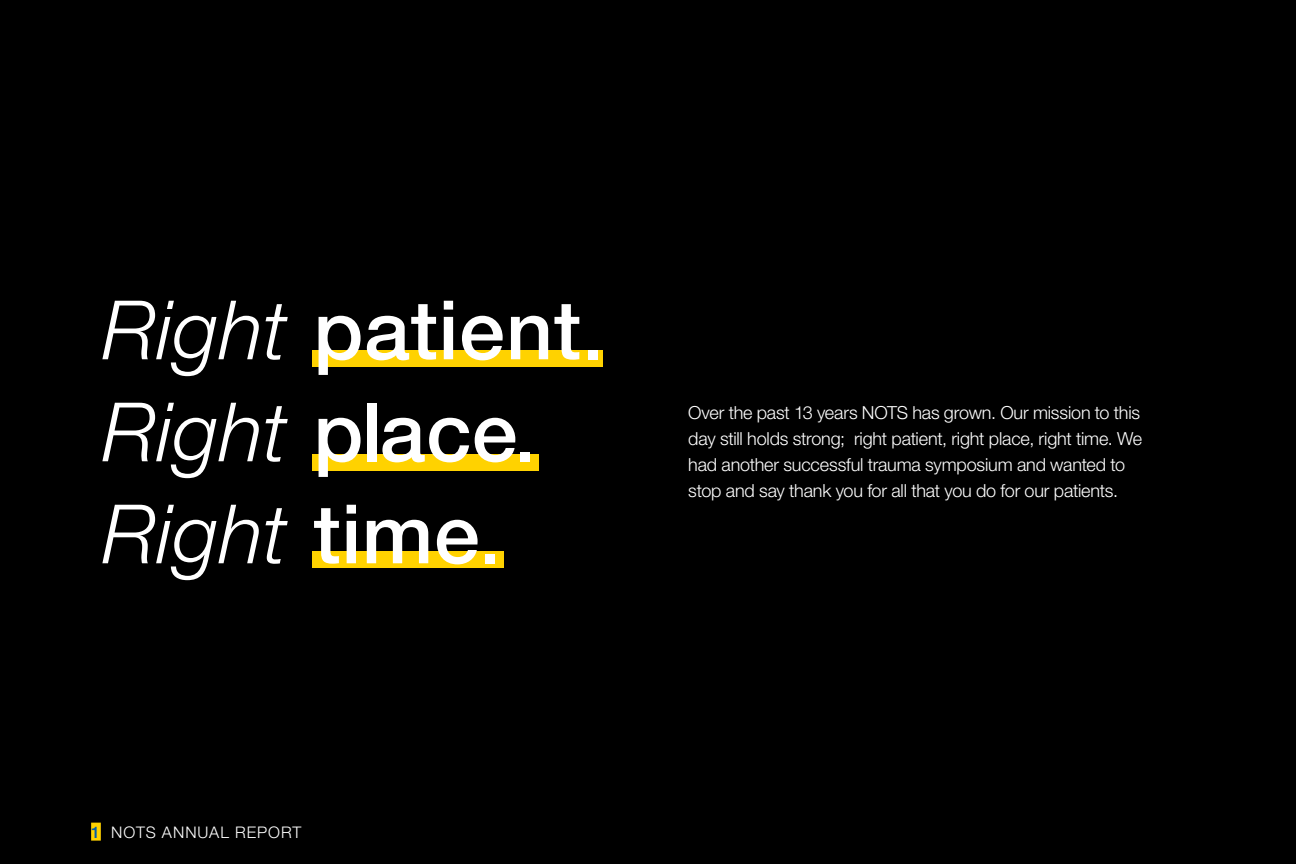
<style>
.page{position:relative;width:1296px;height:864px;background:#000}
.page>*{position:absolute;margin:0;border:0;box-sizing:border-box;transform-origin:0 0}
.t1{font:500 82px/102px "Helvetica Neue LT Std";letter-spacing:.01em;color:#fff}
.t2{font:300 18px/26px "Helvetica Neue LT Std";letter-spacing:-.01em;color:#fff}
.t3{font:300 16px "Helvetica Neue LT Std";letter-spacing:.065em;color:#fff}
.s1{font-weight:300;font-style:italic}
.s2{font-weight:400}
.s3{font-weight:500;color:#005daa}
</style>
<div class="page">
<div style="left:312px;top:350px;width:291px;height:17px;background:#ffd200"></div>
<div style="left:312px;top:455px;width:227px;height:16px;background:#ffd200"></div>
<div style="left:312px;top:551px;width:192px;height:16px;background:#ffd200"></div>
<div style="left:91px;top:823px;width:10px;height:18px;background:#ffd200"></div>
<h1 class="t1" style="left:102px;top:278px;width:504px"><span class="s1">Right</span> patient<span class="s2">.<br></span><span class="s1">Right</span> place<span class="s2">.<br></span><span class="s1">Right</span> time<span class="s2">.</span></h1>
<p class="t2" style="left:688px;top:400px;width:455px">Over the past 13 years NOTS has grown. Our mission to this day still holds strong; right patient, right place, right time. We had another successful trauma symposium and wanted to stop and say thank you for all that you do for our patients.</p>
<p class="t3" style="left:91px;top:822px;width:212px"><span class="s3">1</span> NOTS ANNUAL REPORT</p>
</div>
